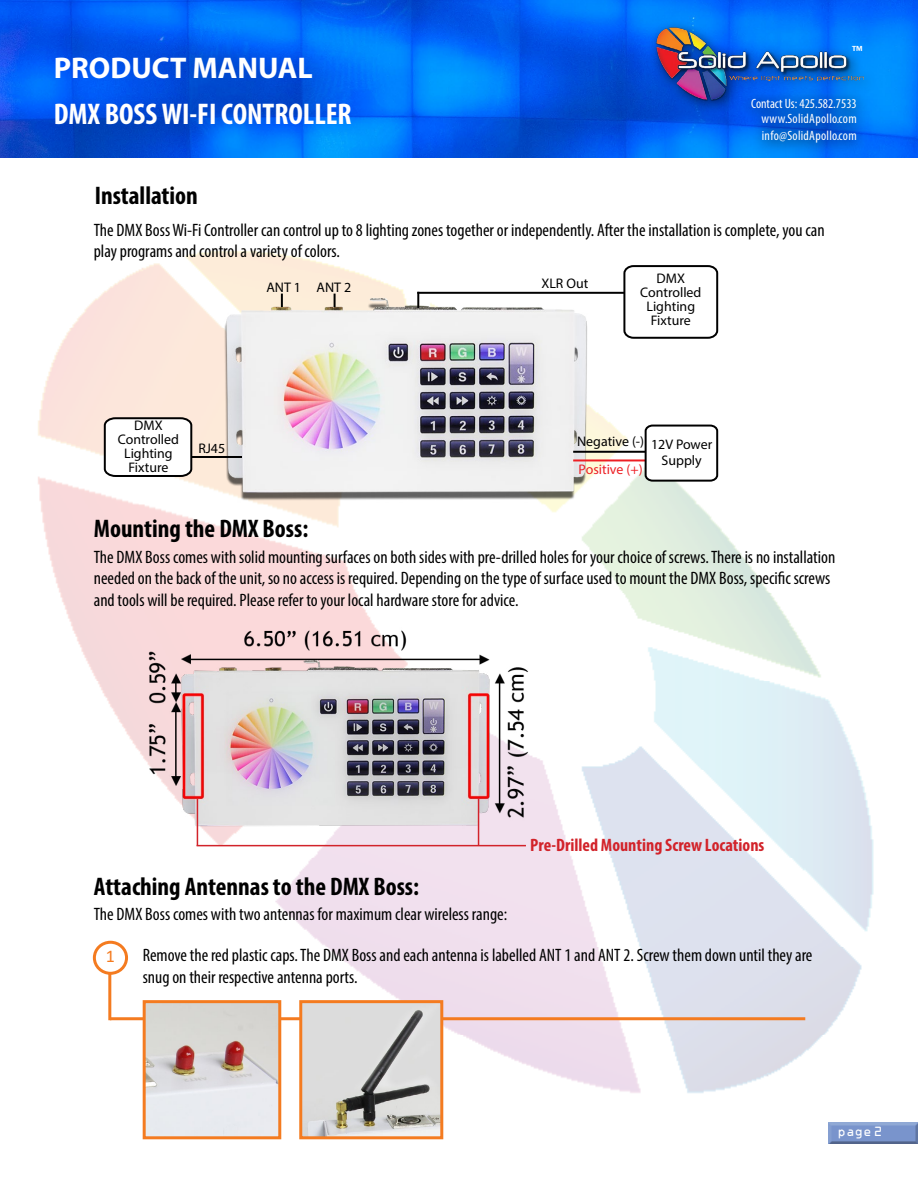
<style>
.page{position:relative;width:918px;height:1188px;background:#fff}
.page>*{position:absolute;margin:0;border:0;box-sizing:border-box;transform-origin:0 0}
.t1{font:700 condensed 30px "Myriad Pro";color:#fff}
.t2{font:700 30px "Myriad Pro";color:#fff}
.t3{font:700 condensed 25.5px "Myriad Pro";color:#000}
.t4{font:condensed 18px/21.6px "Myriad Pro";color:#000}
.t5{font:700 condensed 18px "Myriad Pro";color:#d2232a}
.t6{font:18px "Calibri";color:#f47b20}
.t7{font:13.95px/14px "Myriad Pro";color:#000;text-align:center}
.t8{font:13.95px "Myriad Pro";color:#ed1f24}
.t9{font:condensed 13.5px/15.6px "Myriad Pro";letter-spacing:.02em;color:#fff;text-align:right}
.t10{font:500 13.5px "Franklin Gothic";color:#fff}
.t11{font:12px "OCRA Std";color:#fff}
</style>
<div class="page">
<svg style="left:0;top:0;width:918px;height:154px;background:#0061eb"></svg>
<svg style="left:750px;top:114px;width:118px;height:6px"></svg>
<svg style="left:749px;top:120px;width:120px;height:35px;background:#0067e1"></svg>
<div style="left:825px;top:1121px;width:93px;height:25px;background:#000;opacity:.5"></div>
<div style="left:648px;top:20px;width:229px;height:94px;background:#000;opacity:.58"></div>
<img style="left:655px;top:27px;width:209px;height:74px">
<img style="left:38px;top:251px;width:836px;height:849px">
<div style="left:93px;top:941px;width:35px;height:34px;border:3px solid #f47b20;border-radius:50%"></div>
<hr style="left:108px;top:974px;width:3px;height:46px;background:#f47b20">
<hr style="left:110px;top:1017px;width:695px;height:3px;background:#f47b20">
<img style="left:303px;top:1004px;width:136px;height:131px">
<div style="left:299px;top:1000px;width:144px;height:139px;border:3px solid #f47b20"></div>
<img style="left:147px;top:1004px;width:130px;height:131px">
<div style="left:143px;top:1000px;width:138px;height:139px;border:3px solid #f47b20"></div>
<img style="left:137px;top:625px;width:395px;height:213px">
<hr style="left:197px;top:845px;width:329px;height:1px;background:#d2232a">
<hr style="left:197px;top:798px;width:1px;height:48px;background:#d2232a">
<hr style="left:478px;top:798px;width:1px;height:48px;background:#d2232a">
<img style="left:218px;top:251px;width:378px;height:284px">
<svg style="left:622px;top:264px;width:97px;height:76px"></svg>
<hr style="left:573px;top:459px;width:72px;height:2px;background:#ed1f24">
<hr style="left:573px;top:451px;width:73px;height:2px;background:#000">
<svg style="left:103px;top:416px;width:90px;height:62px"></svg>
<hr style="left:191px;top:456px;width:51px;height:2px;background:#000">
<svg style="left:644px;top:424px;width:75px;height:59px"></svg>
<svg style="left:334px;top:294px;width:2px;height:13px"></svg>
<svg style="left:281px;top:294px;width:2px;height:13px"></svg>
<svg style="left:417px;top:294px;width:2px;height:14px"></svg>
<hr style="left:417px;top:292px;width:207px;height:2px;background:#000">
<p class="t10" style="left:852px;top:42px;width:12px">™</p>
<h1 class="t2" style="left:54px;top:48px;width:260px">PRODUCT MANUAL</h1>
<h1 class="t1" style="left:54px;top:95px;width:299px">DMX BOSS WI-FI CONTROLLER</h1>
<p class="t9" style="left:751px;top:95px;width:107px">Contact Us: 425.582.7533 www.SolidApollo.com</p>
<p class="t9" style="left:762px;top:128px;width:96px">info@SolidApollo.com</p>
<h2 class="t3" style="left:95px;top:180px;width:105px">Installation</h2>
<p class="t4" style="left:94px;top:219px;width:732px">The DMX Boss Wi-Fi Controller can control up to 8 lighting zones together or independently. After the installation is complete, you can play programs and control a variety of colors.</p>
<p class="t7" style="left:118px;top:418px;width:63px">DMX<br>Controlled<br>Lighting<br>Fixture</p>
<p class="t7" style="left:198px;top:441px;width:28px">RJ45</p>
<p class="t7" style="left:266px;top:280px;width:86px">ANT 1 ANT 2</p>
<p class="t7" style="left:541px;top:276px;width:48px">XLR Out</p>
<p class="t7" style="left:640px;top:271px;width:63px">DMX<br>Controlled<br>Lighting<br>Fixture</p>
<p class="t7" style="left:577px;top:434px;width:69px">Negative (-)</p>
<p class="t8" style="left:579px;top:461px;width:66px">Positive (+)</p>
<p class="t7" style="left:651px;top:436px;width:63px;line-height:15.9px">12V Power<br>Supply</p>
<h2 class="t3" style="left:94px;top:513px;width:216px">Mounting the DMX Boss:</h2>
<p class="t4" style="left:94px;top:546px;width:743px">The DMX Boss comes with solid mounting surfaces on both sides with pre-drilled holes for your choice of screws. There is no installation needed on the back of the unit, so no access is required. Depending on the type of surface used to mount the DMX Boss, specific screws and tools will be required. Please refer to your local hardware store for advice.</p>
<h2 class="t3" style="left:94px;top:871px;width:327px">Attaching Antennas to the DMX Boss:</h2>
<p class="t5" style="left:530px;top:834px;width:236px">Pre-Drilled Mounting Screw Locations</p>
<p class="t4" style="left:94px;top:904px;width:415px">The DMX Boss comes with two antennas for maximum clear wireless range:</p>
<p class="t6" style="left:106px;top:944px;width:11px">1</p>
<p class="t4" style="left:143px;top:944px;width:671px">Remove the red plastic caps. The DMX Boss and each antenna is labelled ANT 1 and ANT 2. Screw them down until they are snug on their respective antenna ports.</p>
<p class="t11" style="left:837px;top:1126px;width:47px">page 2</p>
</div>
